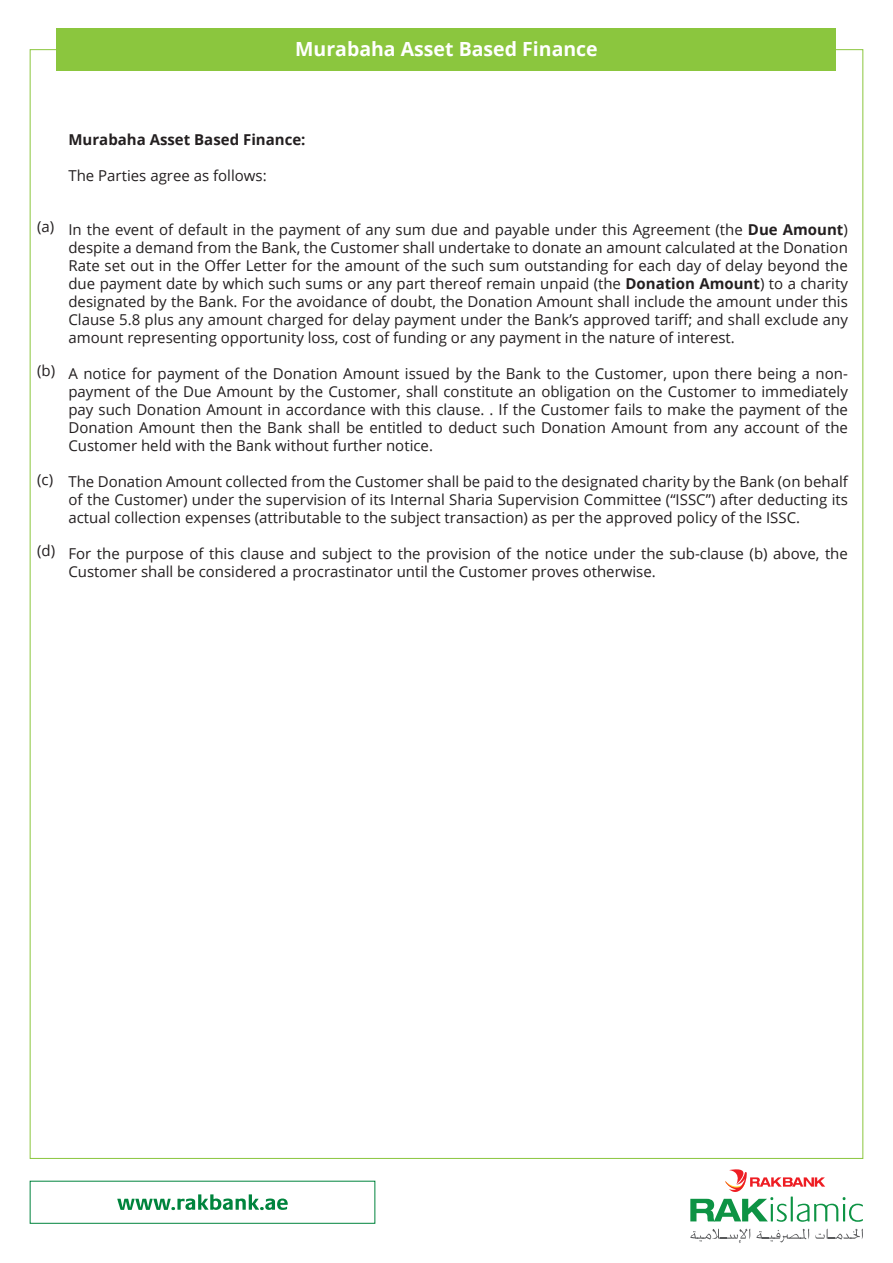
<style>
.page{position:relative;width:893px;height:1263px;background:#fff}
.page>*{position:absolute;margin:0;border:0;box-sizing:border-box;transform-origin:0 0}
.t1{font:700 19.5px "Open Sans";color:#fff}
.t2{font:15px/18px "Open Sans";color:#231f20;text-align:justify}
.t3{font:700 15px "Open Sans";color:#231f20}
.s1{font-weight:700}
</style>
<div class="page">
<div style="left:57px;top:28px;width:779px;height:43px;background:#8bc63e"></div>
<svg style="left:117px;top:1194px;width:171px;height:16px"></svg>
<div style="left:30px;top:1181px;width:345px;height:43px;border:1px solid #00843d"></div>
<svg style="left:690px;top:1228px;width:60px;height:15px"></svg>
<svg style="left:756px;top:1228px;width:53px;height:14px"></svg>
<svg style="left:815px;top:1228px;width:48px;height:11px"></svg>
<svg style="left:690px;top:1169px;width:173px;height:53px"></svg>
<p class="t1" style="left:295px;top:35px;width:304px">Murabaha Asset Based Finance</p>
<p class="t2" style="left:37px;top:218px;width:19px">(a(</p>
<p class="t2" style="left:37px;top:361px;width:20px">b( (</p>
<p class="t2" style="left:37px;top:470px;width:18px">(c(</p>
<p class="t2" style="left:37px;top:541px;width:20px">d( (</p>
<p class="t3" style="left:68px;top:129px;width:239px">Murabaha Asset Based Finance:</p>
<p class="t2" style="left:68px;top:167px;width:200px">The Parties agree as follows:</p>
<p class="t2" style="left:68px;top:221px;width:781px">In the event of default in the payment of any sum due and payable under this Agreement (the <span class="s1">Due Amount</span>( despite a demand from the Bank, the Customer shall undertake to donate an amount calculated at the Donation Rate set out in the Offer Letter for the amount of the such sum outstanding for each day of delay beyond the due payment date by which such sums or any part thereof remain unpaid (the <span class="s1">Donation Amount</span>) to a charity designated by the Bank. For the avoidance of doubt, the Donation Amount shall include the amount under this Clause 5.8 plus any amount charged for delay payment under the Bank s’ approved tariff; and shall exclude any amount representing opportunity loss, cost of funding or any payment in the nature of interest.</p>
<p class="t2" style="left:68px;top:383px;width:781px">payment of the Due Amount by the Customer, shall constitute an obligation on the Customer to immediately</p>
<p class="t2" style="left:68px;top:365px;width:781px">A notice for payment of the Donation Amount issued by the Bank to the Customer, upon there being a non-</p>
<p class="t2" style="left:68px;top:401px;width:781px">pay such Donation Amount in accordance with this clause .. If the Customer fails to make the payment of the Donation Amount then the Bank shall be entitled to deduct such Donation Amount from any account of the Customer held with the Bank without further notice.</p>
<p class="t2" style="left:68px;top:473px;width:781px">The Donation Amount collected from the Customer shall be paid to the designated charity by the Bank (on behalf of the Customer) under the supervision of its Internal Sharia Supervision Committee (“ISSC”) after deducting its actual collection expenses (attributable to the subject transaction) as per the approved policy of the ISSC.</p>
<p class="t2" style="left:68px;top:545px;width:781px">For the purpose of this clause and subject to the provision of the notice under the sub-clause (b) above, the<br>Customer shall be considered a procrastinator until the Customer proves otherwise.</p>
</div>
